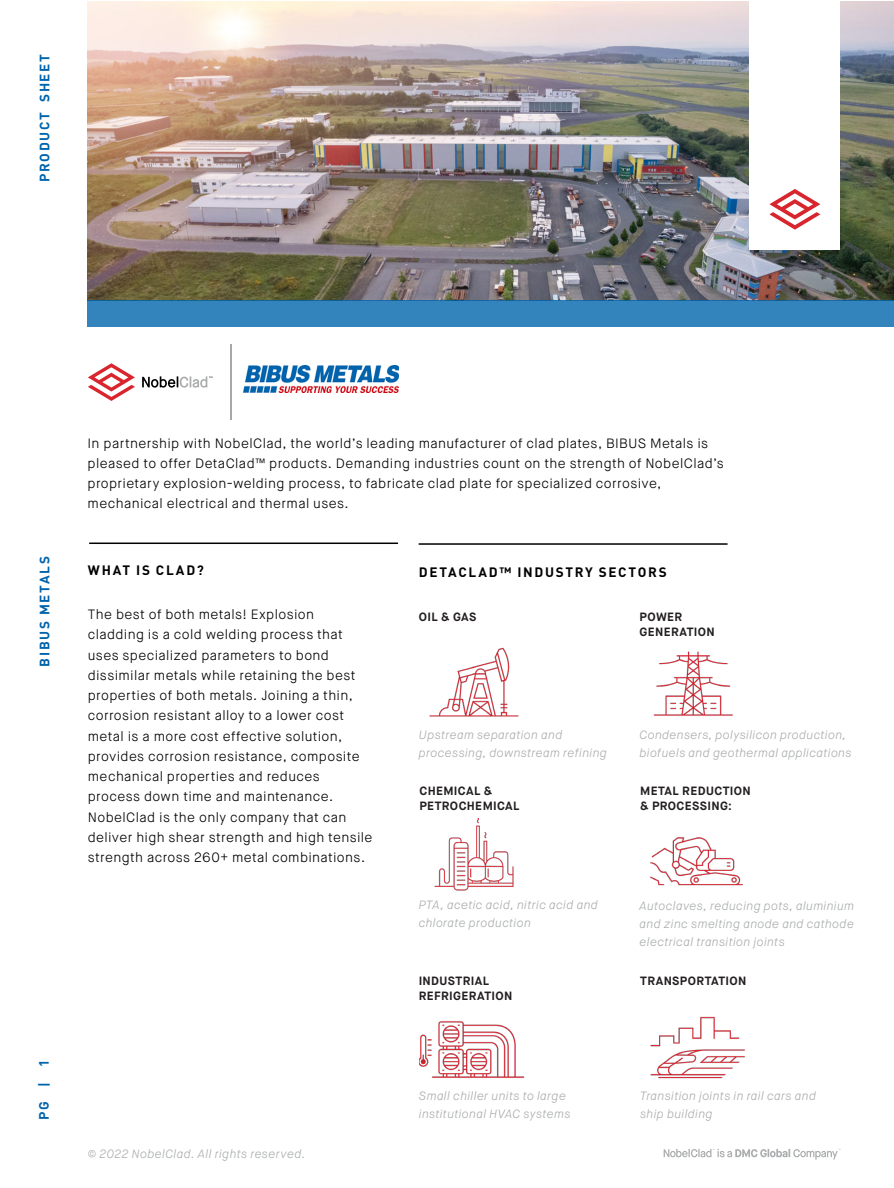
<style>
.page{position:relative;width:894px;height:1188px;background:#fff}
.page>*{position:absolute;margin:0;border:0;box-sizing:border-box;transform-origin:0 0}
.t1{font:300 13.5px/20.2px "Maison Neue";letter-spacing:.03em;color:#000}
.t2{font:700 13.5px "DIN Pro";letter-spacing:.12em;color:#000}
.t3{font:700 13.5px "DIN Pro";letter-spacing:.12em;color:#0064ad}
.t4{font:italic 300 12px/18px "Maison Neue";letter-spacing:.03em;color:#abadae}
.t5{font:700 12px/15px "Maison Neue";letter-spacing:.03em;color:#231f20}
</style>
<div class="page">
<img style="left:88px;top:2px;width:804px;height:298px">
<hr style="left:89px;top:543px;width:309px;height:1px;background:#000">
<div style="left:88px;top:300px;width:805px;height:27px;background:#3383bd"></div>
<svg style="left:88px;top:363px;width:47px;height:38px"></svg>
<svg style="left:142px;top:376px;width:70px;height:12px"></svg>
<hr style="left:230px;top:344px;width:2px;height:76px;background:#a6a8ab">
<img style="left:434px;top:819px;width:80px;height:72px">
<img style="left:419px;top:1021px;width:106px;height:57px">
<img style="left:650px;top:837px;width:93px;height:49px">
<img style="left:429px;top:647px;width:90px;height:70px">
<img style="left:653px;top:651px;width:80px;height:65px">
<img style="left:650px;top:1016px;width:95px;height:63px">
<hr style="left:418px;top:543px;width:309px;height:2px;background:#000">
<img style="left:244px;top:366px;width:154px;height:27px">
<div style="left:749px;top:0;width:90px;height:249px;background:#fff"></div>
<svg style="left:769px;top:189px;width:51px;height:41px"></svg>
<svg style="left:663px;top:1149px;width:177px;height:11px"></svg>
<p class="t3" style="left:35px;top:182px;width:130px;rotate:-90deg">PRODUCT SHEET</p>
<p class="t3" style="left:35px;top:667px;width:112px;rotate:-90deg">BIBUS METALS</p>
<p class="t3" style="left:35px;top:1120px;width:62px;rotate:-90deg">PG | 1</p>
<p class="t1" style="left:88px;top:433px;width:637px">In partnership with NobelClad, the world’s leading manufacturer of clad plates, BIBUS Metals is pleased to offer DetaClad™ products. Demanding industries count on the strength of NobelClad’s proprietary explosion-welding process, to fabricate clad plate for specialized corrosive, mechanical electrical and thermal uses.</p>
<p class="t2" style="left:88px;top:561px;width:117px">WHAT IS CLAD?</p>
<p class="t1" style="left:88px;top:605px;width:286px">The best of both metals! Explosion cladding is a cold welding process that uses specialized parameters to bond dissimilar metals while retaining the best properties of both metals. Joining a thin, corrosion resistant alloy to a lower cost metal is a more cost effective solution, provides corrosion resistance, composite mechanical properties and reduces process down time and maintenance.<br>NobelClad is the only company that can deliver high shear strength and high tensile strength across 260+ metal combinations.</p>
<p class="t4" style="left:88px;top:1145px;width:219px">© 2022 NobelClad. All rights reserved.</p>
<p class="t2" style="left:419px;top:563px;width:249px">DETACLAD™ INDUSTRY SECTORS</p>
<p class="t5" style="left:418px;top:609px;width:59px">OIL &amp; GAS</p>
<p class="t5" style="left:639px;top:609px;width:77px">POWER<br>GENERATION</p>
<p class="t4" style="left:418px;top:726px;width:189px">Upstream separation and processing, downstream refining</p>
<p class="t4" style="left:639px;top:726px;width:213px">Condensers, polysilicon production, biofuels and geothermal applications</p>
<p class="t5" style="left:419px;top:783px;width:101px">CHEMICAL &amp;<br>PETROCHEMICAL</p>
<p class="t5" style="left:640px;top:783px;width:112px">METAL REDUCTION &amp; PROCESSING:</p>
<p class="t4" style="left:418px;top:896px;width:181px">PTA, acetic acid, nitric acid and chlorate production</p>
<p class="t4" style="left:639px;top:897px;width:216px;text-align:justify">Autoclaves, reducing pots, aluminium and zinc smelting anode and cathode electrical transition joints</p>
<p class="t5" style="left:418px;top:973px;width:95px">INDUSTRIAL<br>REFRIGERATION</p>
<p class="t5" style="left:640px;top:973px;width:108px">TRANSPORTATION</p>
<p class="t4" style="left:418px;top:1087px;width:153px">Small chiller units to large institutional HVAC systems</p>
<p class="t4" style="left:640px;top:1087px;width:177px">Transition joints in rail cars and ship building</p>
</div>
